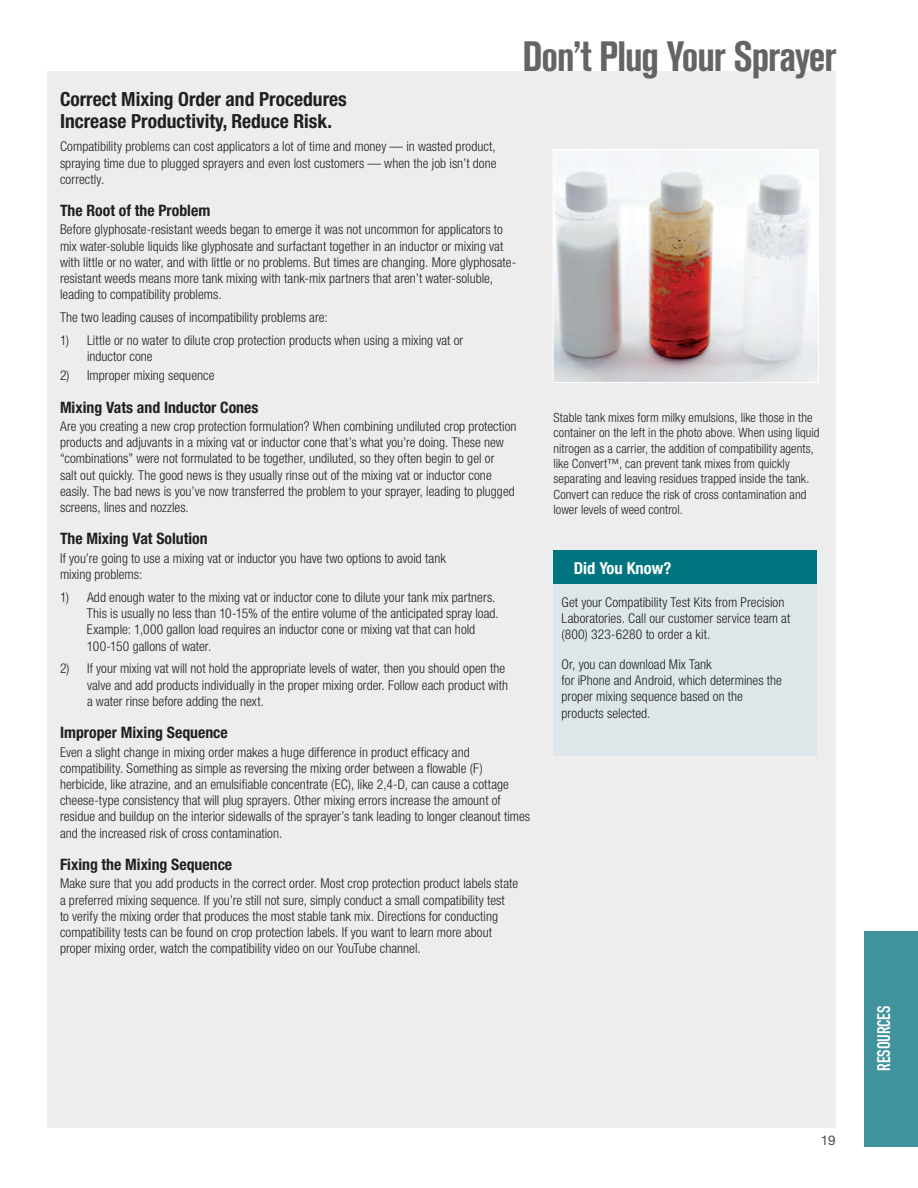
<style>
.page{position:relative;width:918px;height:1188px;background:#fff}
.page>*{position:absolute;margin:0;border:0;box-sizing:border-box;transform-origin:0 0}
.t1{font:700 condensed 42px "Akzidenz Grotesk BQ";letter-spacing:-.025em;color:#636466}
.t2{font:700 condensed 19.5px/22.5px "Helvetica Neue";color:#231f20}
.t3{font:700 18px "DIN Condensed";letter-spacing:-.01em;color:#fff}
.t4{font:700 condensed 16.5px "Helvetica Neue";color:#fff}
.Sub-head{font:700 condensed 15.75px "Helvetica Neue";color:#231f20}
.Body_Copy{font:300 condensed 13.5px/16.2px "Helvetica Neue";letter-spacing:.005em;color:#231f20}
.t5{font:13.5px "Helvetica Neue";color:#4d4d4f}
.Main_Body{font:300 condensed 12.75px/15.3px "Helvetica Neue";letter-spacing:.005em;color:#231f20}
</style>
<div class="page">
<div style="left:48px;top:71px;width:788px;height:1057px;background:#ededed"></div>
<img style="left:555px;top:151px;width:262px;height:230px">
<div style="left:553px;top:149px;width:266px;height:234px;border:1px solid #fff"></div>
<div style="left:553px;top:580px;width:264px;height:176px;background:#dde7ea"></div>
<div style="left:553px;top:551px;width:264px;height:33px;background:#00757f"></div>
<div style="left:864px;top:931px;width:54px;height:216px;background:#40929d"></div>
<p class="t1" style="left:523px;top:33px;width:316px">Don’t Plug Your Sprayer</p>
<p class="t2" style="left:60px;top:87px;width:288px">Correct Mixing Order and Procedures<br>Increase Productivity, Reduce Risk.</p>
<p class="Body_Copy" style="left:60px;top:138px;width:438px;text-align:justify">Compatibility problems can cost applicators a lot of time and money — in wasted product, spraying time due to plugged sprayers and even lost customers — when the job isn’t done correctly.</p>
<p class="Sub-head" style="left:60px;top:201px;width:152px">The Root of the Problem</p>
<p class="Body_Copy" style="left:60px;top:221px;width:458px">Before glyphosate-resistant weeds began to emerge it was not uncommon for applicators to mix water-soluble liquids like glyphosate and surfactant together in an inductor or mixing vat with little or no water, and with little or no problems. But times are changing. More glyphosate&shy;resistant weeds means more tank mixing with tank-mix partners that aren’t water-soluble, leading to compatibility problems.</p>
<p class="Body_Copy" style="left:60px;top:309px;width:269px">The two leading causes of incompatibility problems are:</p>
<p class="Body_Copy" style="left:87px;top:332px;width:378px;text-indent:-27px">1) Little or no water to dilute crop protection products when using a mixing vat or inductor cone</p>
<p class="Body_Copy" style="left:60px;top:367px;width:156px">2) Improper mixing sequence</p>
<p class="Sub-head" style="left:60px;top:398px;width:200px">Mixing Vats and Inductor Cones</p>
<p class="Body_Copy" style="left:60px;top:418px;width:458px">Are you creating a new crop protection formulation? When combining undiluted crop protection products and adjuvants in a mixing vat or inductor cone that’s what you’re doing. These new “combinations” were not formulated to be together, undiluted, so they often begin to gel or<br>salt out quickly. The good news is they usually rinse out of the mixing vat or inductor cone easily. The bad news is you’ve now transferred the problem to your sprayer, leading to plugged screens, lines and nozzles.</p>
<p class="Sub-head" style="left:60px;top:529px;width:149px">The Mixing Vat Solution</p>
<p class="Body_Copy" style="left:60px;top:550px;width:387px">If you’re going to use a mixing vat or inductor you have two options to avoid tank mixing problems:</p>
<p class="Body_Copy" style="left:87px;top:589px;width:413px;text-indent:-27px">1) Add enough water to the mixing vat or inductor cone to dilute your tank mix partners.<br>This is usually no less than 10-15% of the entire volume of the anticipated spray load.<br>Example: 1,000 gallon load requires an inductor cone or mixing vat that can hold 100-150 gallons of water.</p>
<p class="Body_Copy" style="left:87px;top:661px;width:423px;text-indent:-27px">2) If your mixing vat will not hold the appropriate levels of water, then you should open the valve and add products individually in the proper mixing order. Follow each product with a water rinse before adding the next.</p>
<p class="Sub-head" style="left:60px;top:723px;width:169px">Improper Mixing Sequence</p>
<p class="Body_Copy" style="left:60px;top:744px;width:472px">Even a slight change in mixing order makes a huge difference in product efficacy and compatibility. Something as simple as reversing the mixing order between a flowable (F) herbicide, like atrazine, and an emulsifiable concentrate (EC), like 2,4-D, can cause a cottage cheese-type consistency that will plug sprayers. Other mixing errors increase the amount of residue and buildup on the interior sidewalls of the sprayer’s tank leading to longer cleanout times and the increased risk of cross contamination.</p>
<p class="Sub-head" style="left:60px;top:855px;width:174px">Fixing the Mixing Sequence</p>
<p class="Body_Copy" style="left:60px;top:875px;width:460px">Make sure that you add products in the correct order. Most crop protection product labels state a preferred mixing sequence. If you’re still not sure, simply conduct a small compatibility test<br>to verify the mixing order that produces the most stable tank mix. Directions for conducting compatibility tests can be found on crop protection labels. If you want to learn more about proper mixing order, watch the compatibility video on our YouTube channel.</p>
<p class="Main_Body" style="left:554px;top:410px;width:268px">Stable tank mixes form milky emulsions, like those in the container on the left in the photo above. When using liquid nitrogen as a carrier, the addition of compatibility agents, like Convert™, can prevent tank mixes from quickly separating and leaving residues trapped inside the tank.<br>Convert can reduce the risk of cross contamination and lower levels of weed control.</p>
<p class="t4" style="left:574px;top:558px;width:99px">Did You Know?</p>
<p class="Body_Copy" style="left:562px;top:594px;width:230px">Get your Compatibility Test Kits from Precision<br>Laboratories. Call our customer service team at (800) 323-6280 to order a kit.</p>
<p class="Body_Copy" style="left:562px;top:656px;width:222px">Or, you can download Mix Tank<br>for iPhone and Android, which determines the proper mixing sequence based on the products selected.</p>
<p class="t5" style="left:821px;top:1130px;width:17px">19</p>
<p class="t3" style="left:872px;top:1071px;width:66px;rotate:-90deg">RESOURCES</p>
</div>
